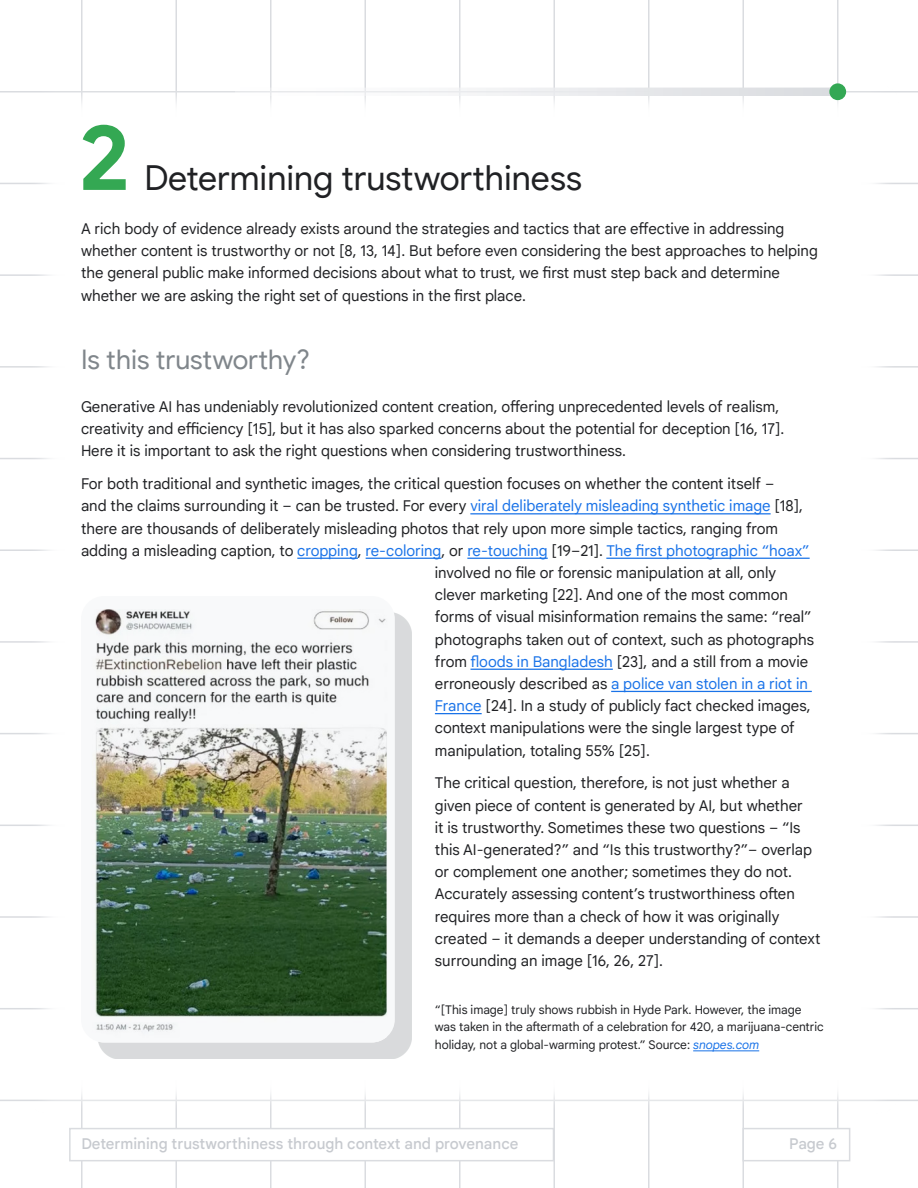
<style>
.page{position:relative;width:918px;height:1188px;background:#fff}
.page>*{position:absolute;margin:0;border:0;box-sizing:border-box;transform-origin:0 0}
.t1{font:700 93.15px "Google Sans Display";color:#34a853}
.t2{font:34.5px "Google Sans Display";color:#202124}
.t3{font:27px "Google Sans Display";color:#80868b}
.t4{font:15px/22.2px "Google Sans Text";color:#202124}
.t5{font:15px "Google Sans Text";letter-spacing:-.005em;color:#1a73e8}
.t6{font:500 15px "Google Sans Text";letter-spacing:-.005em;color:#c7cacf}
.t7{font:12px/17.7px "Google Sans Text";letter-spacing:-.005em;color:#202124}
.s1{color:#1a73e8}
.s2{color:#202124}
.s3{font-style:italic;color:#1a73e8}
</style>
<div class="page">
<hr style="left:81px;top:0;width:1px;height:1188px;background:#dadce0">
<hr style="left:176px;top:0;width:1px;height:1188px;background:#dadce0">
<hr style="left:270px;top:0;width:2px;height:1188px;background:#dadce0">
<hr style="left:364px;top:0;width:2px;height:1188px;background:#dadce0">
<hr style="left:459px;top:0;width:1px;height:1188px;background:#dadce0">
<hr style="left:554px;top:0;width:1px;height:1188px;background:#dadce0">
<hr style="left:648px;top:0;width:2px;height:1188px;background:#dadce0">
<hr style="left:742px;top:0;width:2px;height:1188px;background:#dadce0">
<hr style="left:837px;top:0;width:1px;height:1188px;background:#dadce0">
<img style="left:0;top:52px;width:918px;height:1109px">
<div style="left:69px;top:1128px;width:485px;height:33px;background:#fff;border:2px solid #dadce0"></div>
<div style="left:742px;top:1128px;width:108px;height:33px;background:#fff;border:2px solid #dadce0"></div>
<div style="left:98px;top:613px;width:314px;height:446px;background:#d9dadc"></div>
<img style="left:81px;top:596px;width:314px;height:446px;border-radius:23px">
<hr style="left:470px;top:513px;width:301px;height:1px;background:#1a73e8">
<hr style="left:297px;top:558px;width:61px;height:1px;background:#1a73e8">
<hr style="left:366px;top:558px;width:75px;height:1px;background:#1a73e8">
<hr style="left:467px;top:558px;width:81px;height:1px;background:#1a73e8">
<hr style="left:606px;top:558px;width:204px;height:1px;background:#1a73e8">
<hr style="left:471px;top:669px;width:142px;height:1px;background:#1a73e8">
<hr style="left:611px;top:691px;width:201px;height:1px;background:#1a73e8">
<hr style="left:435px;top:713px;width:47px;height:1px;background:#1a73e8">
<hr style="left:693px;top:1050px;width:66px;height:1px;background:#1a73e8">
<svg style="left:235px;top:88px;width:603px;height:8px"></svg>
<div style="left:829px;top:83px;width:17px;height:17px;background:#33a854;border-radius:50%"></div>
<h1 class="t1" style="left:79px;top:100px;width:53px">2</h1>
<h2 class="t2" style="left:145px;top:157px;width:439px">Determining trustworthiness</h2>
<p class="t4" style="left:81px;top:218px;width:738px">A rich body of evidence already exists around the strategies and tactics that are effective in addressing whether content is trustworthy or not [8, 13, 14]. But before even considering the best approaches to helping the general public make informed decisions about what to trust, we first must step back and determine whether we are asking the right set of questions in the first place.</p>
<h3 class="t3" style="left:81px;top:343px;width:230px">Is this trustworthy?</h3>
<p class="t4" style="left:81px;top:396px;width:705px">Generative AI has undeniably revolutionized content creation, offering unprecedented levels of realism, creativity and efficiency [15], but it has also sparked concerns about the potential for deception [16, 17].<br>Here it is important to ask the right questions when considering trustworthiness.</p>
<p class="t4" style="left:81px;top:473px;width:695px">For both traditional and synthetic images, the critical question focuses on whether the content itself –</p>
<p class="t4" style="left:81px;top:495px;width:724px">and the claims surrounding it – can be trusted. For every <span class="s1">viral deliberately misleading synthetic image</span> [18],</p>
<p class="t4" style="left:81px;top:517px;width:699px">there are thousands of deliberately misleading photos that rely upon more simple tactics, ranging from</p>
<p class="t5" style="left:81px;top:542px;width:730px"><span class="s2">adding a misleading caption, to</span> cropping<span class="s2">,</span> re-coloring<span class="s2">, or</span> re-touching <span class="s2">[19–21].</span> The first photographic “hoax”</p>
<p class="t4" style="left:435px;top:562px;width:343px">involved no file or forensic manipulation at all, only</p>
<p class="t4" style="left:435px;top:584px;width:355px">clever marketing [22]. And one of the most common</p>
<p class="t4" style="left:435px;top:606px;width:378px">forms of visual misinformation remains the same: “real”</p>
<p class="t4" style="left:435px;top:628px;width:381px">photographs taken out of context, such as photographs</p>
<p class="t4" style="left:435px;top:651px;width:375px">from <span class="s1">floods in Bangladesh</span> [23], and a still from a movie</p>
<p class="t5" style="left:435px;top:675px;width:375px"><span class="s2">erroneously described as</span> a police van stolen in a riot in</p>
<p class="t4" style="left:435px;top:695px;width:377px"><span class="s1">France</span> [24]. In a study of publicly fact checked images,</p>
<p class="t4" style="left:435px;top:717px;width:361px">context manipulations were the single largest type of</p>
<p class="t4" style="left:435px;top:739px;width:217px">manipulation, totaling 55% [25].</p>
<p class="t4" style="left:435px;top:772px;width:387px">The critical question, therefore, is not just whether a given piece of content is generated by AI, but whether<br>it is trustworthy. Sometimes these two questions – “Is this AI-generated?” and “Is this trustworthy?”– overlap or complement one another; sometimes they do not.<br>Accurately assessing content’s trustworthiness often requires more than a check of how it was originally created – it demands a deeper understanding of context surrounding an image [16, 26, 27].</p>
<p class="t7" style="left:435px;top:1001px;width:390px">“[This image] truly shows rubbish in Hyde Park. However, the image was taken in the aftermath of a celebration for 420, a marijuana-centric holiday, not a global-warming protest.” Source: <span class="s3">snopes.com</span></p>
<p class="t6" style="left:81px;top:1135px;width:439px">Determining trustworthiness through context and provenance</p>
<p class="t6" style="left:789px;top:1135px;width:49px">Page 6</p>
</div>
